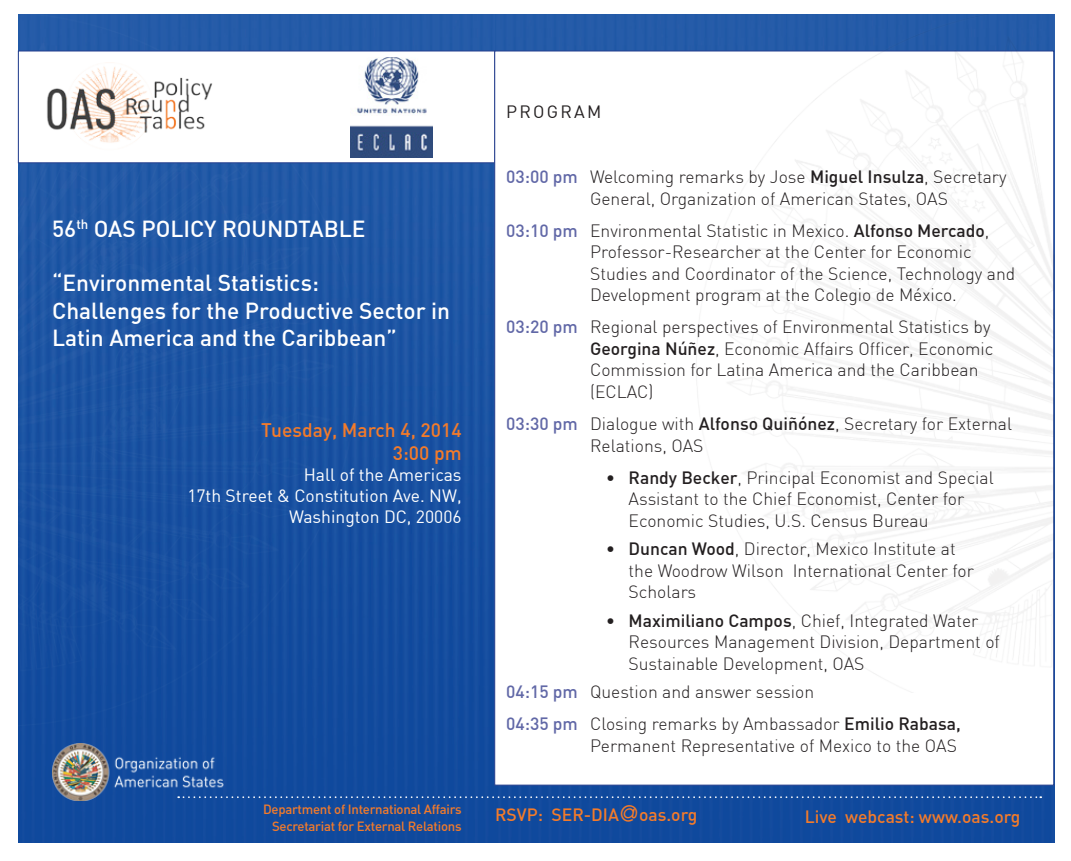
<style>
.page{position:relative;width:1071px;height:861px;background:#fff}
.page>*{position:absolute;margin:0;border:0;box-sizing:border-box;transform-origin:0 0}
.t1{font:500 22.75px/27.3px "DIN";color:#fff}
.t2{font:500 19.25px "DIN";color:#f47b2a}
.t3{font:300 17.5px/21.5px "DIN";color:#231f20}
.t4{font:17.5px "DIN";color:#fff}
.t5{font:500 17.5px "DIN";color:#f47b2a}
.t6{font:17.5px "DIN";letter-spacing:.13em;color:#231f20}
.t7{font:500 13.12px "DIN";letter-spacing:-.02em;color:#f47b2a}
.s1{font-weight:500;color:#6168a7}
.s2{font-weight:500}
.s3{font-family:"Dustismo";font-weight:400;font-size:22.75px}
</style>
<div class="page">
<img style="left:18px;top:15px;width:1036px;height:828px">
<img style="left:17px;top:14px;width:341px;height:713px">
<div style="left:18px;top:51px;width:477px;height:112px;background:#fff;border:1px solid #253f8e"></div>
<div style="left:494px;top:51px;width:560px;height:735px;background:#fff;border:1px solid #253f8e"></div>
<img style="left:696px;top:15px;width:358px;height:678px">
<img style="left:47px;top:67px;width:166px;height:76px">
<img style="left:52px;top:743px;width:197px;height:57px">
<svg style="left:178px;top:796px;width:863px;height:2px"></svg>
<img style="left:351px;top:57px;width:82px;height:100px">
<p class="t1" style="left:52px;top:214px;width:315px">56<sup>th</sup> OAS POLICY ROUNDTABLE</p>
<p class="t1" style="left:52px;top:269px;width:400px">“Environmental Statistics:<br>Challenges for the Productive Sector in<br>Latin America and the Caribbean”</p>
<p class="t2" style="left:261px;top:417px;width:202px">Tuesday, March 4, 2014</p>
<p class="t2" style="left:393px;top:441px;width:70px">3:00 pm</p>
<p class="t4" style="left:304px;top:464px;width:159px">Hall of the Americas</p>
<p class="t4" style="left:187px;top:485px;width:276px">17th Street &amp; Constitution Ave. NW,</p>
<p class="t4" style="left:289px;top:506px;width:174px">Washington DC, 20006</p>
<p class="t7" style="left:263px;top:800px;width:200px">Department of International Affairs</p>
<p class="t7" style="left:272px;top:818px;width:191px">Secretariat for External Relations</p>
<p class="t6" style="left:506px;top:101px;width:97px">PROGRAM</p>
<p class="t3" style="left:590px;top:166px;width:418px;text-indent:-84px"><span class="s1">03:00 pm</span> Welcoming remarks by Jose <span class="s2">Miguel Insulza</span>, Secretary<br>General, Organization of American States, OAS</p>
<p class="t3" style="left:590px;top:220px;width:427px;text-indent:-84px"><span class="s1">03:10 pm</span> Environmental Statistic in Mexico. <span class="s2">Alfonso Mercado</span>, Professor-Researcher at the Center for Economic Studies and Coordinator of the Science, Technology and Development program at the Colegio de México.</p>
<p class="t3" style="left:590px;top:316px;width:405px;text-indent:-84px"><span class="s1">03:20 pm</span> Regional perspectives of Environmental Statistics by <span class="s2">Georgina Núñez</span>, Economic Affairs Officer, Economic Commission for Latina America and the Caribbean (ECLAC)</p>
<p class="t3" style="left:590px;top:413px;width:424px;text-indent:-84px"><span class="s1">03:30 pm</span> Dialogue with <span class="s2">Alfonso Quiñónez</span>, Secretary for External<br>Relations, OAS</p>
<p class="t3" style="left:629px;top:466px;width:367px;text-indent:-23px">• <span class="s2">Randy Becker</span>, Principal Economist and Special<br>Assistant to the Chief Economist, Center for<br>Economic Studies, U.S. Census Bureau</p>
<p class="t3" style="left:629px;top:538px;width:347px;text-indent:-23px">• <span class="s2">Duncan Wood</span>, Director, Mexico Institute at the Woodrow Wilson International Center for<br>Scholars</p>
<p class="t3" style="left:629px;top:609px;width:373px;text-indent:-23px">• <span class="s2">Maximiliano Campos</span>, Chief, Integrated Water<br>Resources Management Division, Department of<br>Sustainable Development, OAS</p>
<p class="t3" style="left:506px;top:681px;width:310px"><span class="s1">04:15 pm</span> Question and answer session</p>
<p class="t3" style="left:506px;top:713px;width:456px;text-align:right"><span class="s1">04:35 pm</span> Closing remarks by Ambassador <span class="s2">Emilio Rabasa,<br></span>Permanent Representative of Mexico to the OAS</p>
<p class="t5" style="left:495px;top:804px;width:204px">RSVP: SER-DIA<span class="s3">@</span>oas.org</p>
<p class="t5" style="left:805px;top:806px;width:217px">Live webcast: www.oas.org</p>
</div>
